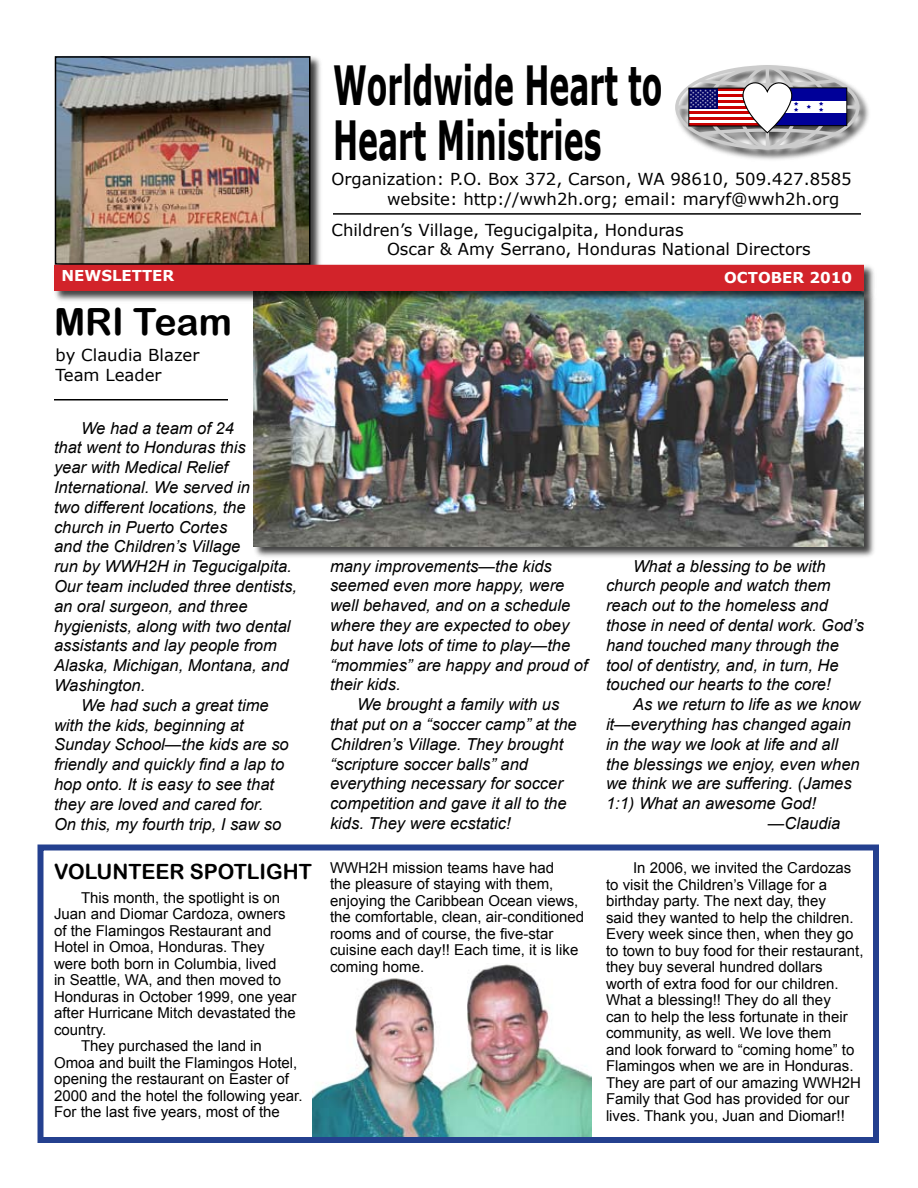
<style>
.page{position:relative;width:918px;height:1188px;background:#fff}
.page>*{position:absolute;margin:0;border:0;box-sizing:border-box;transform-origin:0 0}
.t1{font:700 54px/54.9px "Verdana";color:#000;scale:.56 1}
.t2{font:37.5px "Arial Rounded MT Bold";color:#000}
.t3{font:21px "Arial Rounded MT Bold";color:#000}
.t4{font:italic 16.5px/19.8px "Arial";color:#000}
.t5{font:16.5px/19.8px "Verdana";color:#000}
.t6{font:15px/16.5px "Arial";color:#000}
.t7{font:700 15px "Verdana";color:#fff}
</style>
<div class="page">
<img style="left:312px;top:964px;width:280px;height:172px">
<div style="left:252px;top:290px;width:624px;height:270px;background:#000;opacity:.75"></div>
<img style="left:254px;top:303px;width:610px;height:244px">
<div style="left:673px;top:63px;width:199px;height:99px;background:#000;opacity:.75"></div>
<div style="left:675px;top:65px;width:184px;height:84px;border:3px solid #ccc;border-radius:50%"></div>
<hr style="left:766px;top:67px;width:3px;height:81px;background:#ccc">
<svg style="left:676px;top:105px;width:183px;height:4px"></svg>
<div style="left:771px;top:88px;width:76px;height:38px;background:#fff"></div>
<div style="left:771px;top:88px;width:76px;height:12px;background:#009"></div>
<div style="left:771px;top:113px;width:76px;height:13px;background:#009"></div>
<div style="left:771px;top:88px;width:76px;height:38px;border:1px solid #020202"></div>
<div style="left:53px;top:55px;width:270px;height:222px;background:#000;opacity:.75"></div>
<img style="left:58px;top:59px;width:249px;height:203px">
<div style="left:55px;top:56px;width:255px;height:209px;border:2px solid #000"></div>
<hr style="left:333px;top:213px;width:528px;height:2px;background:#000">
<div style="left:52px;top:263px;width:824px;height:40px;background:#000;opacity:.75"></div>
<div style="left:55px;top:266px;width:808px;height:24px;background:#d2232a"></div>
<div style="left:54px;top:265px;width:810px;height:26px;border:2px solid #d2232a"></div>
<hr style="left:54px;top:399px;width:174px;height:1px;background:#000">
<div style="left:38px;top:844px;width:841px;height:299px;border:6px solid #24408f"></div>
<svg style="left:690px;top:74px;width:149px;height:64px"></svg>
<h1 class="t1" style="left:333px;top:56px;width:590px">Worldwide Heart to<br>Heart Ministries</h1>
<p class="t5" style="left:387px;top:169px;width:466px;text-indent:-56px">Organization: P.O. Box 372, Carson, WA 98610, 509.427.8585 website: http://wwh2h.org; email: maryf@wwh2h.org</p>
<p class="t5" style="left:387px;top:219px;width:425px;text-indent:-56px">Children’s Village, Tegucigalpita, Honduras<br>Oscar &amp; Amy Serrano, Honduras National Directors</p>
<p class="t7" style="left:62px;top:266px;width:114px">NEWSLETTER</p>
<p class="t7" style="left:724px;top:268px;width:129px">OCTOBER 2010</p>
<h2 class="t2" style="left:54px;top:300px;width:180px">MRI Team</h2>
<p class="t5" style="left:56px;top:345px;width:145px">by Claudia Blazer<br>Team Leader</p>
<p class="t4" style="left:81px;top:418px;width:154px">We had a team of 24</p>
<p class="t4" style="left:54px;top:438px;width:193px">that went to Honduras this</p>
<p class="t4" style="left:54px;top:458px;width:176px">year with Medical Relief</p>
<p class="t4" style="left:54px;top:477px;width:197px">International. We served in</p>
<p class="t4" style="left:54px;top:497px;width:193px">two different locations, the</p>
<p class="t4" style="left:54px;top:517px;width:175px">church in Puerto Cortes</p>
<p class="t4" style="left:54px;top:537px;width:188px">and the Children’s Village</p>
<p class="t4" style="left:54px;top:557px;width:239px">run by WWH2H in Tegucigalpita.</p>
<p class="t4" style="left:54px;top:576px;width:245px">Our team included three dentists,</p>
<p class="t4" style="left:54px;top:596px;width:195px">an oral surgeon, and three</p>
<p class="t4" style="left:54px;top:616px;width:238px">hygienists, along with two dental</p>
<p class="t4" style="left:54px;top:636px;width:224px">assistants and lay people from</p>
<p class="t4" style="left:54px;top:656px;width:236px">Alaska, Michigan, Montana, and</p>
<p class="t4" style="left:54px;top:675px;width:93px">Washington.</p>
<p class="t4" style="left:81px;top:695px;width:189px">We had such a great time</p>
<p class="t4" style="left:54px;top:715px;width:191px">with the kids, beginning at</p>
<p class="t4" style="left:54px;top:735px;width:236px">Sunday School—the kids are so</p>
<p class="t4" style="left:54px;top:755px;width:232px">friendly and quickly find a lap to</p>
<p class="t4" style="left:54px;top:774px;width:222px">hop onto. It is easy to see that</p>
<p class="t4" style="left:54px;top:794px;width:211px">they are loved and cared for.</p>
<p class="t4" style="left:54px;top:814px;width:229px">On this, my fourth trip, I saw so</p>
<p class="t3" style="left:54px;top:860px;width:259px">VOLUNTEER SPOTLIGHT</p>
<p class="t6" style="left:81px;top:889px;width:201px">This month, the spotlight is on</p>
<p class="t6" style="left:54px;top:906px;width:233px">Juan and Diomar Cardoza, owners</p>
<p class="t6" style="left:54px;top:922px;width:219px">of the Flamingos Restaurant and</p>
<p class="t6" style="left:54px;top:939px;width:212px">Hotel in Omoa, Honduras. They</p>
<p class="t6" style="left:54px;top:955px;width:224px">were both born in Columbia, lived</p>
<p class="t6" style="left:54px;top:972px;width:229px">in Seattle, WA, and then moved to</p>
<p class="t6" style="left:54px;top:988px;width:244px">Honduras in October 1999, one year</p>
<p class="t6" style="left:54px;top:1005px;width:243px">after Hurricane Mitch devastated the</p>
<p class="t6" style="left:54px;top:1021px;width:54px">country.</p>
<p class="t6" style="left:81px;top:1038px;width:182px">They purchased the land in</p>
<p class="t6" style="left:54px;top:1054px;width:245px">Omoa and built the Flamingos Hotel,</p>
<p class="t6" style="left:54px;top:1071px;width:237px">opening the restaurant on Easter of</p>
<p class="t6" style="left:54px;top:1087px;width:250px">2000 and the hotel the following year.</p>
<p class="t6" style="left:54px;top:1104px;width:227px">For the last five years, most of the</p>
<p class="t4" style="left:330px;top:556px;width:223px">many improvements—the kids</p>
<p class="t4" style="left:330px;top:576px;width:236px">seemed even more happy, were</p>
<p class="t4" style="left:330px;top:596px;width:242px">well behaved, and on a schedule</p>
<p class="t4" style="left:330px;top:615px;width:241px">where they are expected to obey</p>
<p class="t4" style="left:330px;top:635px;width:242px">but have lots of time to play—the</p>
<p class="t4" style="left:330px;top:655px;width:259px">“mommies” are happy and proud of</p>
<p class="t4" style="left:330px;top:675px;width:72px">their kids.</p>
<p class="t4" style="left:357px;top:695px;width:204px">We brought a family with us</p>
<p class="t4" style="left:330px;top:714px;width:248px">that put on a “soccer camp” at the</p>
<p class="t4" style="left:330px;top:734px;width:235px">Children’s Village. They brought</p>
<p class="t4" style="left:330px;top:754px;width:200px">“scripture soccer balls” and</p>
<p class="t4" style="left:330px;top:774px;width:234px">everything necessary for soccer</p>
<p class="t4" style="left:330px;top:794px;width:238px">competition and gave it all to the</p>
<p class="t4" style="left:330px;top:813px;width:182px">kids. They were ecstatic!</p>
<p class="t6" style="left:330px;top:859px;width:256px">WWH2H mission teams have had<br>the pleasure of staying with them, enjoying the Caribbean Ocean views, the comfortable, clean, air-conditioned rooms and of course, the five-star cuisine each day!! Each time, it is like coming home.</p>
<p class="t4" style="left:606px;top:556px;width:259px;text-indent:27px">What a blessing to be with church people and watch them reach out to the homeless and those in need of dental work. God’s hand touched many through the tool of dentistry, and, in turn, He touched our hearts to the core!</p>
<p class="t4" style="left:633px;top:695px;width:229px">As we return to life as we know</p>
<p class="t4" style="left:606px;top:714px;width:246px">it—everything has changed again</p>
<p class="t4" style="left:606px;top:734px;width:234px">in the way we look at life and all</p>
<p class="t4" style="left:606px;top:754px;width:255px">the blessings we enjoy, even when</p>
<p class="t4" style="left:606px;top:774px;width:247px">we think we are suffering. (James</p>
<p class="t4" style="left:606px;top:794px;width:212px">1:1) What an awesome God!</p>
<p class="t4" style="left:768px;top:813px;width:74px">—Claudia</p>
<p class="t6" style="left:606px;top:860px;width:259px;text-indent:27px">In 2006, we invited the Cardozas to visit the Children’s Village for a birthday party. The next day, they<br>said they wanted to help the children.<br>Every week since then, when they go to town to buy food for their restaurant, they buy several hundred dollars<br>worth of extra food for our children.<br>What a blessing!! They do all they<br>can to help the less fortunate in their community, as well. We love them<br>and look forward to “coming home” to Flamingos when we are in Honduras.<br>They are part of our amazing WWH2H Family that God has provided for our lives. Thank you, Juan and Diomar!!</p>
</div>
